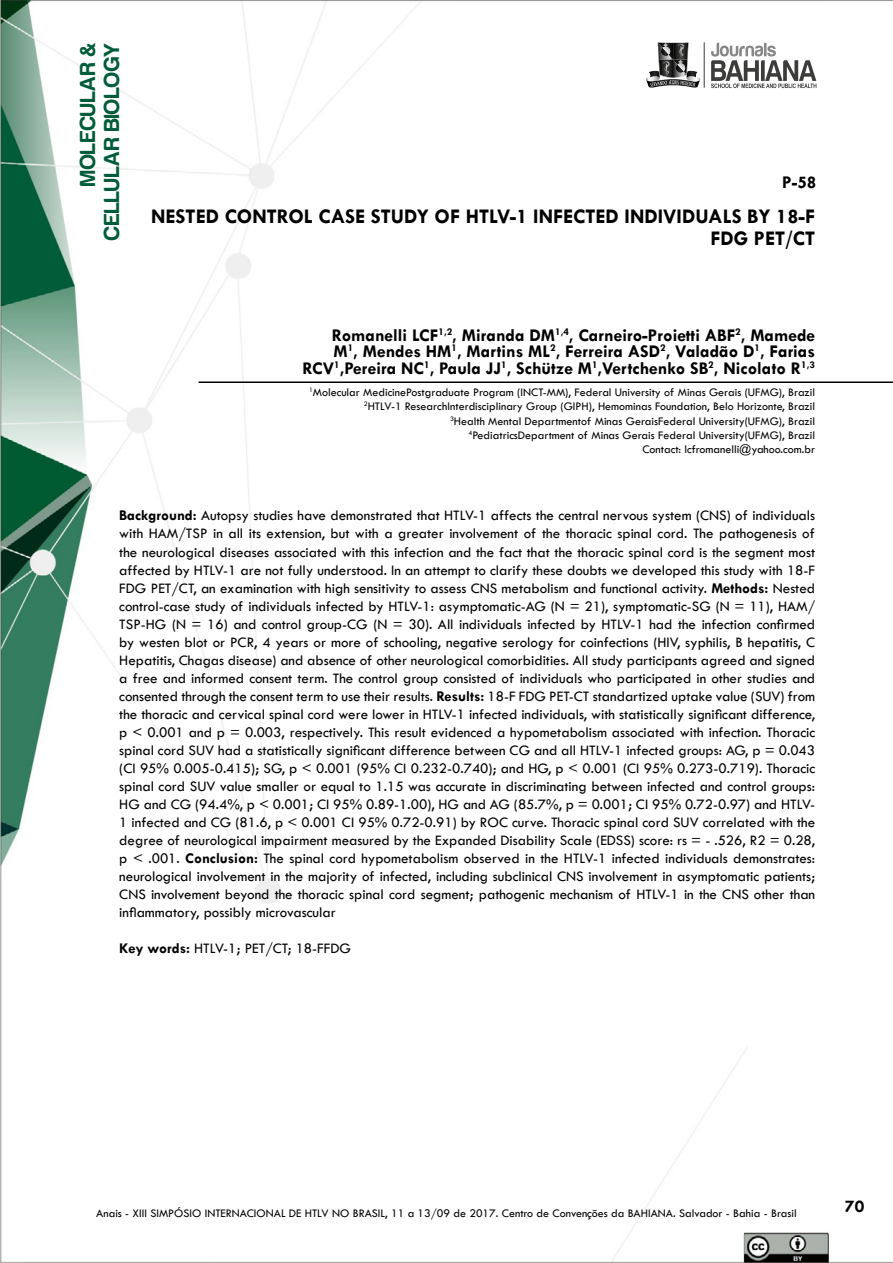
<style>
.page{position:relative;width:893px;height:1263px;background:#fff}
.page>*{position:absolute;margin:0;border:0;box-sizing:border-box;transform-origin:0 0}
.t1{font:22.5px/24px "Harabara";letter-spacing:.02em;color:#015c39;text-align:right}
.t2{font:700 21px/22.5px "Tw Cen";color:#000;text-align:right}
.t3{font:700 18px/16.5px "Tw Cen";color:#000;text-align:right}
.t4{font:15px/18px "Tw Cen";color:#000;text-align:justify}
.t5{font:12px/14.4px "Tw Cen";color:#000;text-align:right}
.s1{font-weight:700}
</style>
<div class="page">
<img style="left:0;top:0;width:893px;height:1262px">
<hr style="left:704px;top:42px;width:1px;height:46px;background:#3c3c3b">
<svg style="left:711px;top:43px;width:105px;height:45px"></svg>
<svg style="left:646px;top:42px;width:54px;height:46px"></svg>
<hr style="left:199px;top:381px;width:694px;height:2px;background:#000">
<h1 class="t1" style="left:76px;top:240px;width:199px;rotate:-90deg">MOLECULAR &amp;<br>CELLULAR BIOLOGY</h1>
<p class="t3" style="left:782px;top:173px;width:36px">P-58</p>
<h2 class="t2" style="left:151px;top:204px;width:665px">NESTED CONTROL CASE STUDY OF HTLV-1 INFECTED INDIVIDUALS BY 18-F<br>FDG PET/CT</h2>
<p class="t3" style="left:303px;top:326px;width:514px">Romanelli LCF<sup>1,2</sup>, Miranda DM<sup>1,4</sup>, Carneiro-Proietti ABF<sup>2</sup>, Mamede<br>M<sup>1</sup>, Mendes HM<sup>1</sup>, Martins ML<sup>2</sup>, Ferreira ASD<sup>2</sup>, Valadão D<sup>1</sup>, Farias<br>RCV<sup>1</sup>,Pereira NC<sup>1</sup>, Paula JJ<sup>1</sup>, Schütze M<sup>1</sup>,Vertchenko SB<sup>2</sup>, Nicolato R<sup>1,3</sup></p>
<p class="t5" style="left:309px;top:385px;width:508px"><sup>1</sup>Molecular MedicinePostgraduate Program (INCT-MM), Federal University of Minas Gerais (UFMG), Brazil <sup>2</sup>HTLV-1 ResearchInterdisciplinary Group (GIPH), Hemominas Foundation, Belo Horizonte, Brazil<br><sup>3</sup>Health Mental Departmentof Minas GeraisFederal University(UFMG), Brazil<br><sup>4</sup>PediatricsDepartment of Minas Gerais Federal University(UFMG), Brazil<br>Contact: lcfromanelli@yahoo.com.br</p>
<p class="t4" style="left:119px;top:507px;width:697px"><span class="s1">Background:</span> Autopsy studies have demonstrated that HTLV-1 affects the central nervous system (CNS) of individuals with HAM/TSP in all its extension, but with a greater involvement of the thoracic spinal cord. The pathogenesis of the neurological diseases associated with this infection and the fact that the thoracic spinal cord is the segment most affected by HTLV-1 are not fully understood. In an attempt to clarify these doubts we developed this study with 18-F FDG PET/CT, an examination with high sensitivity to assess CNS metabolism and functional activity. <span class="s1">Methods:</span> Nested control-case study of individuals infected by HTLV-1: asymptomatic-AG (N = 21), symptomatic-SG (N = 11), HAM/ TSP-HG (N = 16) and control group-CG (N = 30). All individuals infected by HTLV-1 had the infection confirmed by westen blot or PCR, 4 years or more of schooling, negative serology for coinfections (HIV, syphilis, B hepatitis, C Hepatitis, Chagas disease) and absence of other neurological comorbidities. All study participants agreed and signed a free and informed consent term. The control group consisted of individuals who participated in other studies and consented through the consent term to use their results. <span class="s1">Results:</span> 18-F FDG PET-CT standartized uptake value (SUV) from the thoracic and cervical spinal cord were lower in HTLV-1 infected individuals, with statistically significant difference, p &lt; 0.001 and p = 0.003, respectively. This result evidenced a hypometabolism associated with infection. Thoracic spinal cord SUV had a statistically significant difference between CG and all HTLV-1 infected groups: AG, p = 0.043 (CI 95% 0.005-0.415); SG, p &lt; 0.001 (95% CI 0.232-0.740); and HG, p &lt; 0.001 (CI 95% 0.273-0.719). Thoracic spinal cord SUV value smaller or equal to 1.15 was accurate in discriminating between infected and control groups:<br>HG and CG (94.4%, p &lt; 0.001; CI 95% 0.89-1.00), HG and AG (85.7%, p = 0.001; CI 95% 0.72-0.97) and HTLV-1 infected and CG (81.6, p &lt; 0.001 CI 95% 0.72-0.91) by ROC curve. Thoracic spinal cord SUV correlated with the degree of neurological impairment measured by the Expanded Disability Scale (EDSS) score: rs = - .526, R2 = 0.28, p &lt; .001. <span class="s1">Conclusion:</span> The spinal cord hypometabolism observed in the HTLV-1 infected individuals demonstrates: neurological involvement in the majority of infected, including subclinical CNS involvement in asymptomatic patients; CNS involvement beyond the thoracic spinal cord segment; pathogenic mechanism of HTLV-1 in the CNS other than inflammatory, possibly microvascular</p>
<p class="t4" style="left:119px;top:939px;width:233px"><span class="s1">Key words:</span> HTLV-1; PET/CT; 18-FFDG</p>
<p class="t5" style="left:96px;top:1206px;width:702px">Anais - XIII SIMPÓSIO INTERNACIONAL DE HTLV NO BRASIL, 11 a 13/09 de 2017. Centro de Convenções da BAHIANA. Salvador - Bahia - Brasil</p>
<p class="t3" style="left:845px;top:1197px;width:21px">70</p>
</div>
